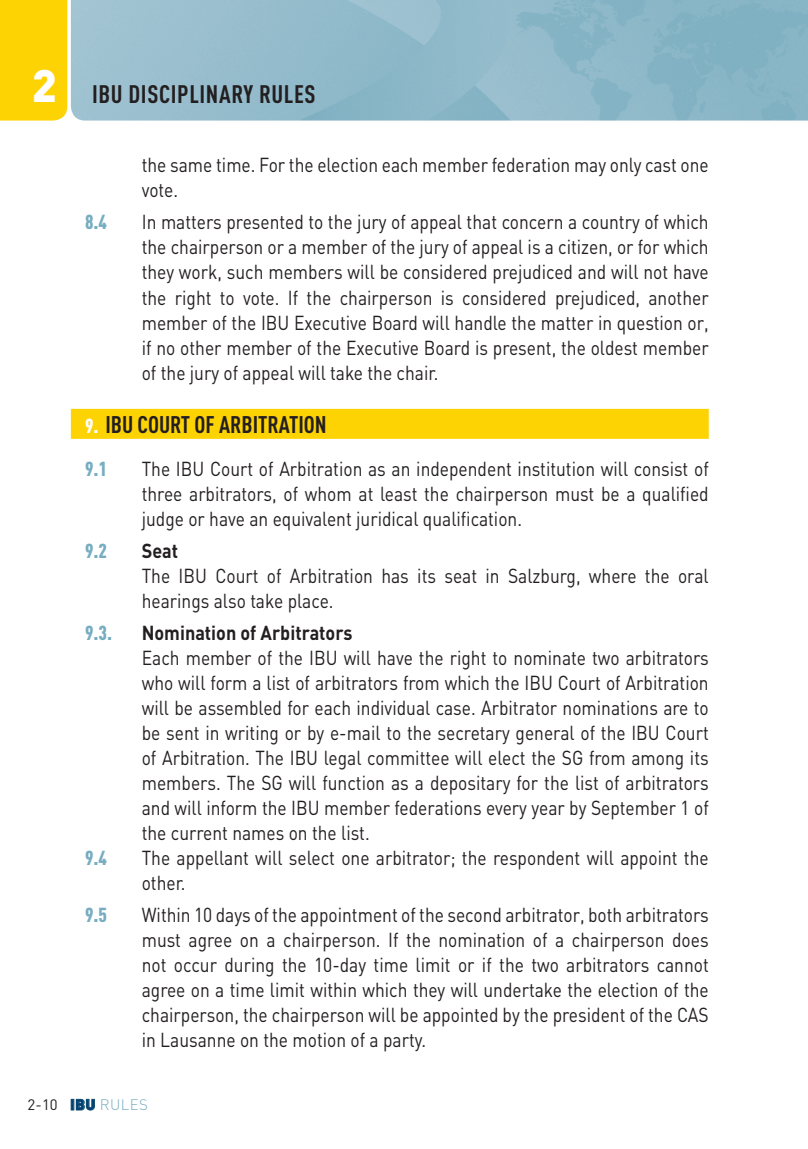
<style>
.page{position:relative;width:808px;height:1149px;background:#fff}
.page>*{position:absolute;margin:0;border:0;box-sizing:border-box;transform-origin:0 0}
.t1{font:700 25px "DIN Cond";letter-spacing:.025em;color:#231f20}
.t2{font:700 23.75px "DIN Cond";color:#231f20}
.t3{font:20px/25px "DIN";color:#231f20;text-align:justify;scale:.87 1}
.t4{font:700 20px "DIN";color:#231f20;scale:.9 1}
.t5{font:900 20px "DIN Cond";color:#77adc0}
.t6{font:300 15px "DIN";letter-spacing:.025em;color:#77adc0}
.s1{font-family:"DIN";font-weight:900;font-size:45px;color:#fff}
.s2{font-weight:900;font-size:20px;color:#fff}
.s3{font-weight:400;color:#231f20}
.s4{font-weight:900;color:#004274}
</style>
<div class="page">
<div style="left:0;top:0;width:67px;height:120px;background:#fed304"></div>
<svg style="left:71px;top:1098px;width:24px;height:11px"></svg>
<div style="left:71px;top:409px;width:638px;height:30px;background:#fed304"></div>
<p class="t1" style="left:32px;top:79px;width:285px"><span class="s1">2</span> IBU DISCIPLINARY RULES</p>
<p class="t3" style="left:142px;top:152px;width:653px">the same time. For the election each member federation may only cast one vote.</p>
<p class="t5" style="left:85px;top:210px;width:24px">8.4</p>
<p class="t3" style="left:142px;top:209px;width:653px">In matters presented to the jury of appeal that concern a country of which the chairperson or a member of the jury of appeal is a citizen, or for which they work, such members will be considered prejudiced and will not have the right to vote. If the chairperson is considered prejudiced, another member of the IBU Executive Board will handle the matter in question or, if no other member of the Executive Board is present, the oldest member of the jury of appeal will take the chair.</p>
<p class="t2" style="left:85px;top:410px;width:243px"><span class="s2">9.</span> IBU COURT OF ARBITRATION</p>
<p class="t5" style="left:85px;top:456px;width:24px">9.1</p>
<p class="t3" style="left:142px;top:455px;width:653px">The IBU Court of Arbitration as an independent institution will consist of three arbitrators, of whom at least the chairperson must be a qualified judge or have an equivalent juridical qualification.</p>
<p class="t5" style="left:85px;top:538px;width:24px">9.2</p>
<p class="t4" style="left:142px;top:537px;width:42px">Seat</p>
<p class="t3" style="left:142px;top:562px;width:653px">The IBU Court of Arbitration has its seat in Salzburg, where the oral hearings also take place.</p>
<p class="t5" style="left:85px;top:620px;width:29px">9.3.</p>
<p class="t4" style="left:142px;top:619px;width:236px">Nomination of Arbitrators</p>
<p class="t3" style="left:142px;top:644px;width:653px">Each member of the IBU will have the right to nominate two arbitrators who will form a list of arbitrators from which the IBU Court of Arbitration will be assembled for each individual case. Arbitrator nominations are to be sent in writing or by e-mail to the secretary general of the IBU Court of Arbitration. The IBU legal committee will elect the SG from among its members. The SG will function as a depositary for the list of arbitrators and will inform the IBU member federations every year by September 1 of the current names on the list.</p>
<p class="t5" style="left:85px;top:845px;width:24px">9.4</p>
<p class="t3" style="left:142px;top:844px;width:653px">The appellant will select one arbitrator; the respondent will appoint the other.</p>
<p class="t5" style="left:85px;top:902px;width:24px">9.5</p>
<p class="t3" style="left:142px;top:901px;width:653px">Within 10 days of the appointment of the second arbitrator, both arbitrators must agree on a chairperson. If the nomination of a chairperson does not occur during the 10-day time limit or if the two arbitrators cannot agree on a time limit within which they will undertake the election of the chairperson, the chairperson will be appointed by the president of the CAS in Lausanne on the motion of a party.</p>
<p class="t6" style="left:28px;top:1094px;width:122px"><span class="s3">2-10</span> <span class="s4">IBU</span> RULES</p>
</div>
